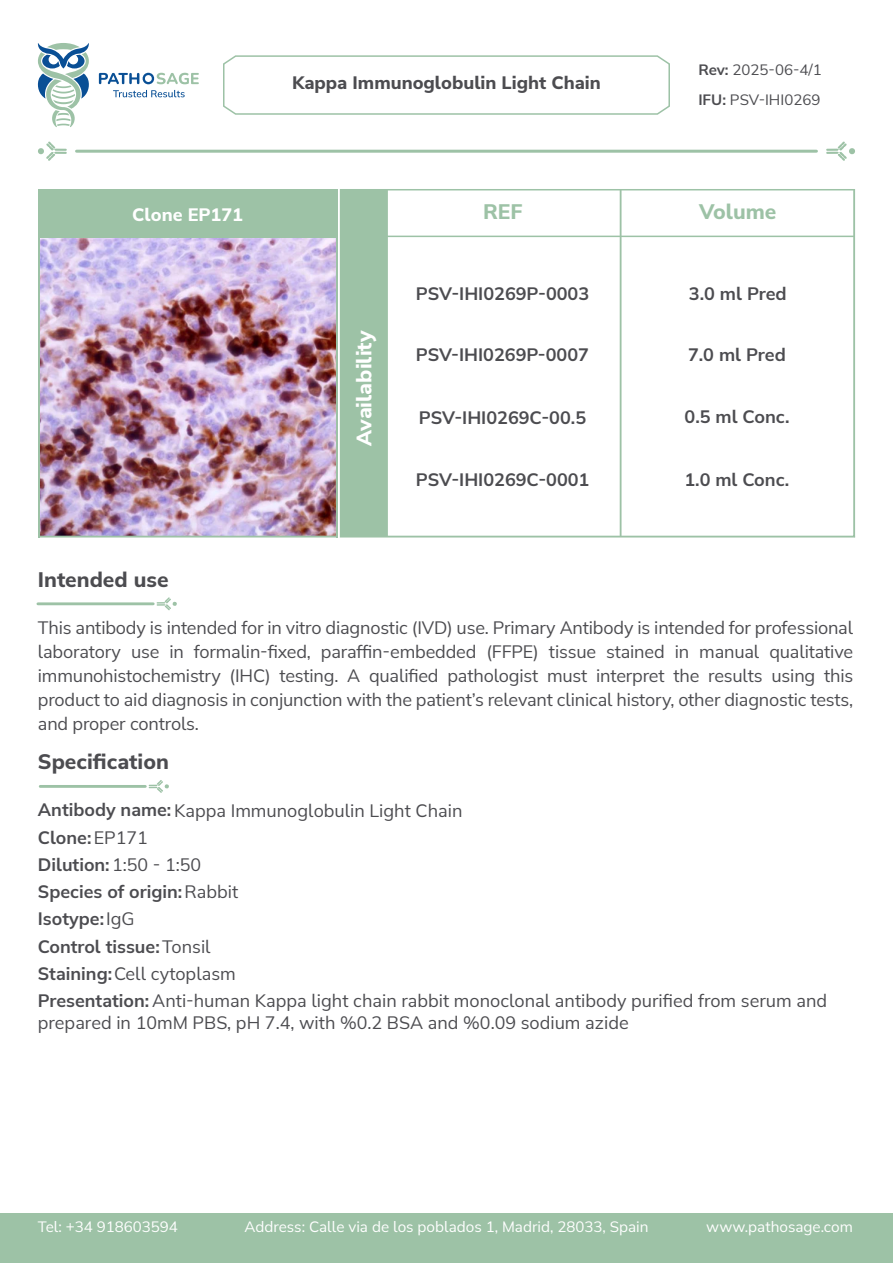
<style>
.page{position:relative;width:893px;height:1263px;background:#fff}
.page>*{position:absolute;margin:0;border:0;box-sizing:border-box;transform-origin:0 0}
.t1{font:700 21px "Winston";color:#4c4c50}
.t2{font:700 21px "Winston";color:#fff}
.t3{font:700 21px "Winston";color:#9dc2a6}
.t4{font:18px/24px "Winston";color:#4c4c50;text-align:justify}
.t5{font:600 18px/27.3px "Winston";color:#4c4c50}
.t6{font:700 18px "Winston";color:#4c4c50}
.t7{font:700 18px "Winston";color:#fff}
.t8{font:15px "Winston";color:#fff}
.t9{font:15px "Winston";color:#4c4c50}
.s1{font-weight:600}
.s2{font-weight:400}
</style>
<div class="page">
<svg style="left:37px;top:43px;width:52px;height:84px"></svg>
<svg style="left:99px;top:73px;width:100px;height:11px"></svg>
<svg style="left:113px;top:90px;width:72px;height:7px"></svg>
<svg style="left:826px;top:141px;width:29px;height:20px"></svg>
<svg style="left:38px;top:141px;width:29px;height:20px"></svg>
<hr style="left:77px;top:150px;width:739px;height:3px;background:#9dc2a6">
<svg style="left:157px;top:597px;width:20px;height:13px"></svg>
<hr style="left:38px;top:602px;width:115px;height:3px;background:#9dc2a6">
<div style="left:38px;top:189px;width:299px;height:50px;background:#9dc2a6"></div>
<svg style="left:340px;top:189px;width:515px;height:348px"></svg>
<img style="left:40px;top:239px;width:296px;height:297px">
<hr style="left:38px;top:236px;width:2px;height:301px;background:#9dc2a6">
<hr style="left:336px;top:236px;width:1px;height:301px;background:#9dc2a6">
<svg style="left:149px;top:780px;width:20px;height:13px"></svg>
<hr style="left:40px;top:785px;width:105px;height:3px;background:#9dc2a6">
<hr style="left:39px;top:536px;width:297px;height:1px;background:#9dc2a6">
<div style="left:0;top:1213px;width:893px;height:50px;background:#9dc2a6"></div>
<svg style="left:223px;top:55px;width:447px;height:60px"></svg>
<p class="t7" style="left:132px;top:202px;width:112px">Clone EP171</p>
<p class="t1" style="left:38px;top:564px;width:132px">Intended use</p>
<p class="t6" style="left:292px;top:70px;width:310px">Kappa Immunoglobulin Light Chain</p>
<p class="t9" style="left:698px;top:59px;width:125px"><span class="s1">Rev:</span> 2025-06-4/1</p>
<p class="t9" style="left:698px;top:89px;width:123px"><span class="s1">IFU:</span> PSV-IHI0269</p>
<p class="t3" style="left:483px;top:197px;width:41px">REF</p>
<p class="t3" style="left:699px;top:197px;width:79px">Volume</p>
<p class="t2" style="left:349px;top:446px;width:117px;rotate:-90deg">Availability</p>
<p class="t5" style="left:416px;top:279px;width:175px">PSV-IHI0269P-0003</p>
<p class="t5" style="left:689px;top:279px;width:99px">3.0 ml Pred</p>
<p class="t5" style="left:416px;top:340px;width:175px">PSV-IHI0269P-0007</p>
<p class="t5" style="left:688px;top:341px;width:99px">7.0 ml Pred</p>
<p class="t5" style="left:419px;top:403px;width:169px">PSV-IHI0269C-00.5</p>
<p class="t5" style="left:685px;top:402px;width:106px">0.5 ml Conc.</p>
<p class="t5" style="left:416px;top:466px;width:175px">PSV-IHI0269C-0001</p>
<p class="t5" style="left:684px;top:466px;width:106px">1.0 ml Conc.</p>
<p class="t4" style="left:38px;top:615px;width:817px">This antibody is intended for in vitro diagnostic (IVD) use. Primary Antibody is intended for professional laboratory use in formalin-fixed, paraffin-embedded (FFPE) tissue stained in manual qualitative immunohistochemistry (IHC) testing. A qualified pathologist must interpret the results using this product to aid diagnosis in conjunction with the patient’s relevant clinical history, other diagnostic tests, and proper controls.</p>
<p class="t1" style="left:38px;top:747px;width:133px">Specification</p>
<p class="t4" style="left:38px;top:798px;width:426px"><span class="s1">Antibody name:</span>Kappa Immunoglobulin Light Chain</p>
<p class="t5" style="left:38px;top:823px;width:112px">Clone:<span class="s2">EP171</span></p>
<p class="t5" style="left:38px;top:850px;width:165px">Dilution:<span class="s2">1:50 - 1:50</span></p>
<p class="t5" style="left:38px;top:877px;width:202px">Species of origin:<span class="s2">Rabbit<br></span>Isotype:<span class="s2">IgG<br></span>Control tissue:<span class="s2">Tonsil<br></span>Staining:<span class="s2">Cell cytoplasm</span></p>
<p class="t4" style="left:38px;top:989px;width:791px;line-height:22px"><span class="s1">Presentation:</span> Anti-human Kappa light chain rabbit monoclonal antibody purified from serum and prepared in 10mM PBS, pH 7.4, with %0.2 BSA and %0.09 sodium azide</p>
<p class="t8" style="left:244px;top:1216px;width:406px">Address: Calle via de los poblados 1, Madrid, 28033, Spain</p>
<p class="t8" style="left:38px;top:1216px;width:141px">Tel: +34 918603594</p>
<p class="t8" style="left:706px;top:1216px;width:148px">www.pathosage.com</p>
</div>
